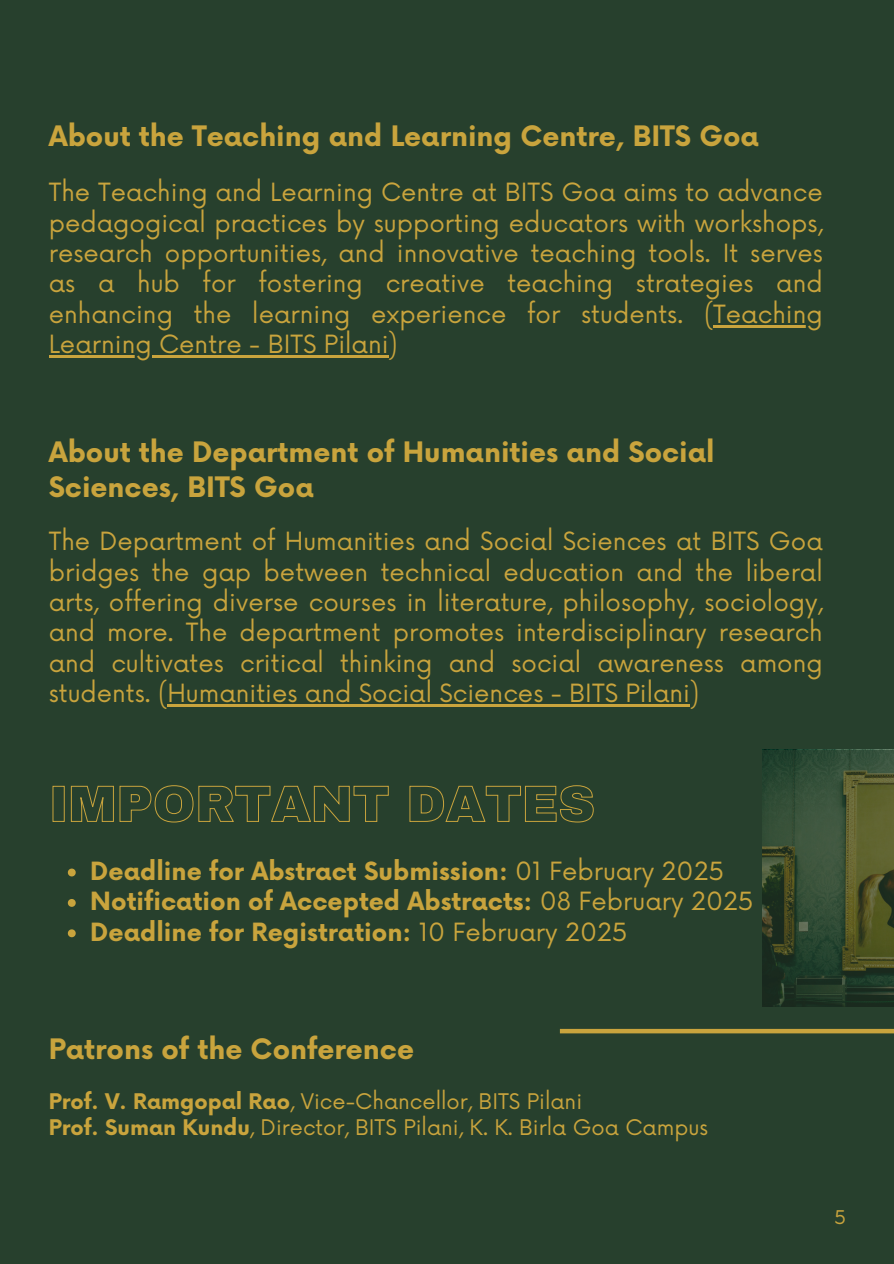
<style>
.page{position:relative;width:894px;height:1264px;background:#fff}
.page>*{position:absolute;margin:0;border:0;box-sizing:border-box;transform-origin:0 0}
.t1{font:700 27.45px/34.8px "Now";color:#c9a43d}
.t2{font:24.45px/30.3px "Now";color:#c9a43d;text-align:justify}
.t3{font:700 24.45px "Now";color:#c9a43d}
.t4{font:21px "Now";color:#c9a43d}
.t5{font:18.45px "Now";color:#c9a43d}
.s1{font-weight:400}
.s2{font-weight:700}
</style>
<div class="page">
<div style="left:0;top:0;width:893px;height:1263px;background:#27402d"></div>
<hr style="left:713px;top:325px;width:109px;height:2px;background:#c9a43d">
<hr style="left:49px;top:355px;width:339px;height:2px;background:#c9a43d">
<hr style="left:167px;top:704px;width:523px;height:2px;background:#c9a43d">
<svg style="left:762px;top:749px;width:131px;height:257px"></svg>
<svg style="left:52px;top:785px;width:542px;height:37px"></svg>
<svg style="left:68px;top:868px;width:8px;height:8px"></svg>
<svg style="left:68px;top:899px;width:8px;height:7px"></svg>
<svg style="left:68px;top:929px;width:8px;height:8px"></svg>
<div style="left:559px;top:1028px;width:334px;height:5px;background:#c9a43d"></div>
<h2 class="t1" style="left:49px;top:120px;width:711px">About the Teaching and Learning Centre, BITS Goa</h2>
<h3 class="t2" style="left:49px;top:178px;width:775px">The Teaching and Learning Centre at BITS Goa aims to advance pedagogical practices by supporting educators with workshops, research opportunities, and innovative teaching tools. It serves as a hub for fostering creative teaching strategies and enhancing the learning experience for students. (Teaching</h3>
<h1 class="t2" style="left:49px;top:330px;width:350px">Learning Centre - BITS Pilani)</h1>
<h3 class="t1" style="left:49px;top:436px;width:667px">About the Department of Humanities and Social<br>Sciences, BITS Goa</h3>
<p class="t2" style="left:49px;top:527px;width:775px">The Department of Humanities and Social Sciences at BITS Goa bridges the gap between technical education and the liberal arts, offering diverse courses in literature, philosophy, sociology, and more. The department promotes interdisciplinary research and cultivates critical thinking and social awareness among students. (Humanities and Social Sciences - BITS Pilani)</p>
<h2 class="t3" style="left:90px;top:857px;width:635px">Deadline for Abstract Submission: <span class="s1">01 February 2025</span></h2>
<p class="t3" style="left:90px;top:888px;width:664px">Notification of Accepted Abstracts: <span class="s1">08 February 2025</span></p>
<p class="t3" style="left:90px;top:918px;width:538px">Deadline for Registration: <span class="s1">10 February 2025</span></p>
<h2 class="t1" style="left:49px;top:1033px;width:367px">Patrons of the Conference</h2>
<p class="t4" style="left:49px;top:1089px;width:535px"><span class="s2">Prof. V. Ramgopal Rao</span>, Vice-Chancellor, BITS Pilani</p>
<p class="t4" style="left:49px;top:1115px;width:660px"><span class="s2">Prof. Suman Kundu</span>, Director, BITS Pilani, K. K. Birla Goa Campus</p>
<p class="t5" style="left:834px;top:1207px;width:13px">5</p>
</div>
